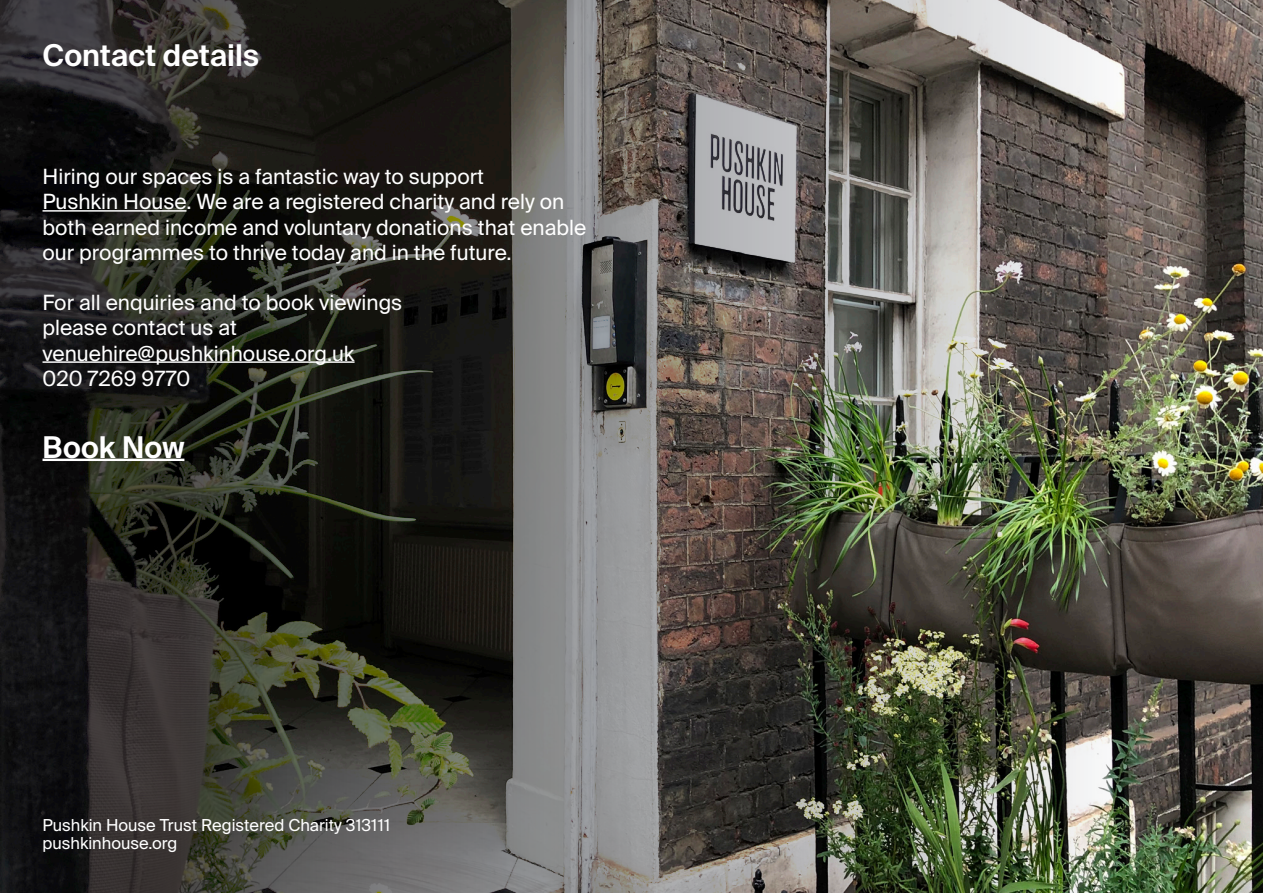
<style>
.page{position:relative;width:1263px;height:893px;background:#fff}
.page>*{position:absolute;margin:0;border:0;box-sizing:border-box;transform-origin:0 0}
.t1{font:600 30px "Suisse Intl";color:#fff}
.t2{font:21px/25.2px "Suisse Intl";color:#fff}
.t3{font:16.5px "Suisse Intl";color:#fff}
</style>
<div class="page">
<img style="left:0;top:0;width:1263px;height:893px">
<hr style="left:43px;top:210px;width:143px;height:2px;background:#fff">
<hr style="left:43px;top:361px;width:312px;height:2px;background:#fff">
<hr style="left:43px;top:459px;width:141px;height:2px;background:#fff">
<p class="t1" style="left:43px;top:38px;width:218px">Contact details</p>
<p class="t2" style="left:43px;top:164px;width:545px">Hiring our spaces is a fantastic way to support<br>Pushkin House. We are a registered charity and rely on both earned income and voluntary donations that enable our programmes to thrive today and in the future.</p>
<p class="t2" style="left:43px;top:290px;width:361px">For all enquiries and to book viewings please contact us at venuehire@pushkinhouse.org.uk</p>
<p class="t2" style="left:43px;top:366px;width:149px">020 7269 9770</p>
<p class="t1" style="left:43px;top:430px;width:143px">Book Now</p>
<p class="t3" style="left:43px;top:816px;width:349px">Pushkin House Trust Registered Charity 313111</p>
<p class="t3" style="left:43px;top:834px;width:136px">pushkinhouse.org</p>
</div>
